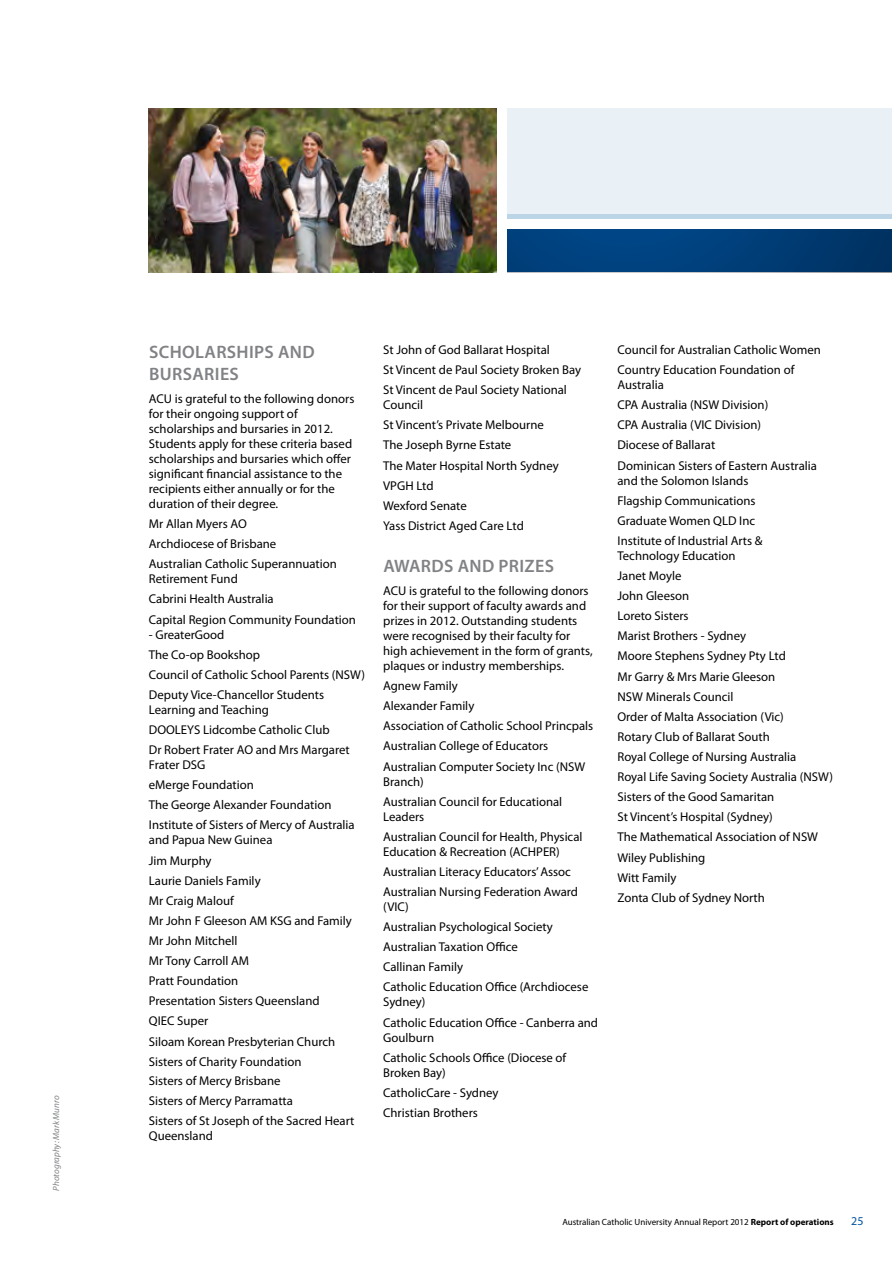
<style>
.page{position:relative;width:892px;height:1263px;background:#fff}
.page>*{position:absolute;margin:0;border:0;box-sizing:border-box;transform-origin:0 0}
.t1{font:600 18px/21.6px "Myriad Pro";letter-spacing:.02em;color:#808285}
.t2{font:12.75px/20.1px "Myriad Pro";color:#000}
.t3{font:12px "Myriad Pro";color:#00539f}
.t4{font:9px "Myriad Pro";color:#000}
.t5{font:italic 9px "Myriad Pro";color:#808285}
.s1{font-weight:700}
</style>
<div class="page">
<div style="left:507px;top:108px;width:385px;height:106px;background:#e9f1f6"></div>
<hr style="left:507px;top:214px;width:385px;height:4px;background:#bbd4e6">
<div style="left:507px;top:230px;width:385px;height:42px;background:linear-gradient(to right,#004688,#003669)"></div>
<img style="left:149px;top:108px;width:347px;height:164px">
<p class="t5" style="left:51px;top:1191px;width:97px;rotate:-90deg">Photography: Mark Munro</p>
<h1 class="t1" style="left:149px;top:341px;width:165px">SCHOLARSHIPS AND<br>BURSAR</h1>
<h1 class="t1" style="left:215px;top:362px;width:15px">IES</h1>
<p class="t2" style="left:149px;top:391px;width:207px;line-height:15px">ACU is grateful to the following donors for their ongoing support of scholarships and bursaries in 2012.<br>Students apply for these criteria based scholarships and bursaries which offer significant financial assistance to the recipients either annually or for the duration of their degree.</p>
<p class="t2" style="left:149px;top:514px;width:189px">Mr Allan Myers AO<br>Archdiocese of Brisbane<br>Australian Catholic Superannuation</p>
<p class="t2" style="left:149px;top:569px;width:209px">Retirement Fund<br>Cabrini Health Australia<br>Capital Region Community Foundation</p>
<p class="t2" style="left:149px;top:624px;width:218px">- GreaterGood<br>The Co-op Bookshop<br>Council of Catholic School Parents (NSW)<br>Deputy Vice-Chancellor Students</p>
<p class="t2" style="left:149px;top:699px;width:202px">Learning and Teaching<br>DOOLEYS Lidcombe Catholic Club<br>Dr Robert Frater AO and Mrs Margaret</p>
<p class="t2" style="left:149px;top:754px;width:207px">Frater DSG<br>eMerge Foundation<br>The George Alexander Foundation<br>Institute of Sisters of Mercy of Australia</p>
<p class="t2" style="left:149px;top:830px;width:207px">and Papua New Guinea<br>Jim Murphy<br>Laurie Daniels Family<br>Mr Craig Malouf<br>Mr John F Gleeson AM KSG and Family<br>Mr John Mitchell<br>Mr Tony Carroll AM<br>Pratt Foundation<br>Presentation Sisters Queensland<br>QIEC Super<br>Siloam Korean Presbyterian Church<br>Sisters of Charity Foundation<br>Sisters of Mercy Brisbane<br>Sisters of Mercy Parramatta<br>Sisters of St Joseph of the Sacred Heart</p>
<p class="t2" style="left:149px;top:1125px;width:66px">Queensland</p>
<p class="t2" style="left:383px;top:339px;width:199px">St John of God Ballarat Hospital<br>St Vincent de Paul Society Broken Bay<br>St Vincent de Paul Society National</p>
<p class="t2" style="left:383px;top:395px;width:177px">Council<br>St Vincent’s Private Melbourne<br>The Joseph Byrne Estate<br>The Mater Hospital North Sydney<br>VPGH Ltd<br>Wexford Senate<br>Yass District Aged Care Ltd</p>
<h1 class="t1" style="left:383px;top:554px;width:172px">AWARDS AND PRIZES</h1>
<p class="t2" style="left:383px;top:583px;width:211px;line-height:15px">ACU is grateful to the following donors for their support of faculty awards and prizes in 2012. Outstanding students were recognised by their faculty for high achievement in the form of grants, plaques or industry memberships.</p>
<p class="t2" style="left:383px;top:676px;width:212px">Agnew Family<br>Alexander Family<br>Association of Catholic School Princpals<br>Australian College of Educators<br>Australian Computer Society Inc (NSW</p>
<p class="t2" style="left:383px;top:771px;width:180px">Branch)<br>Australian Council for Educational</p>
<p class="t2" style="left:383px;top:806px;width:201px">Leaders<br>Australian Council for Health, Physical</p>
<p class="t2" style="left:383px;top:841px;width:196px">Education &amp; Recreation (ACHPER)<br>Australian Literacy Educators’ Assoc<br>Australian Nursing Federation Award</p>
<p class="t2" style="left:383px;top:896px;width:207px">(VIC)<br>Australian Psychological Society<br>Australian Taxation Office<br>Callinan Family<br>Catholic Education Office (Archdiocese</p>
<p class="t2" style="left:383px;top:992px;width:216px">Sydney)<br>Catholic Education Office - Canberra and</p>
<p class="t2" style="left:383px;top:1027px;width:185px">Goulburn<br>Catholic Schools Office (Diocese of</p>
<p class="t2" style="left:383px;top:1062px;width:117px">Broken Bay)<br>CatholicCare - Sydney<br>Christian Brothers</p>
<p class="t2" style="left:617px;top:339px;width:205px">Council for Australian Catholic Women<br>Country Education Foundation of</p>
<p class="t2" style="left:617px;top:375px;width:201px">Australia<br>CPA Australia (NSW Division)<br>CPA Australia (VIC Division)<br>Diocese of Ballarat<br>Dominican Sisters of Eastern Australia</p>
<p class="t2" style="left:617px;top:470px;width:147px">and the Solomon Islands<br>Flagship Communications<br>Graduate Women QLD Inc<br>Institute of Industrial Arts &amp;</p>
<p class="t2" style="left:617px;top:545px;width:217px">Technology Education<br>Janet Moyle<br>John Gleeson<br>Loreto Sisters<br>Marist Brothers - Sydney<br>Moore Stephens Sydney Pty Ltd<br>Mr Garry &amp; Mrs Marie Gleeson<br>NSW Minerals Council<br>Order of Malta Association (Vic)<br>Rotary Club of Ballarat South<br>Royal College of Nursing Australia<br>Royal Life Saving Society Australia (NSW)<br>Sisters of the Good Samaritan<br>St Vincent’s Hospital (Sydney)<br>The Mathematical Association of NSW<br>Wiley Publishing<br>Witt Family<br>Zonta Club of Sydney North</p>
<p class="t4" style="left:562px;top:1216px;width:273px">Australian Catholic University Annual Report 2012 <span class="s1">Report of operations</span></p>
<p class="t3" style="left:851px;top:1213px;width:14px">25</p>
</div>
